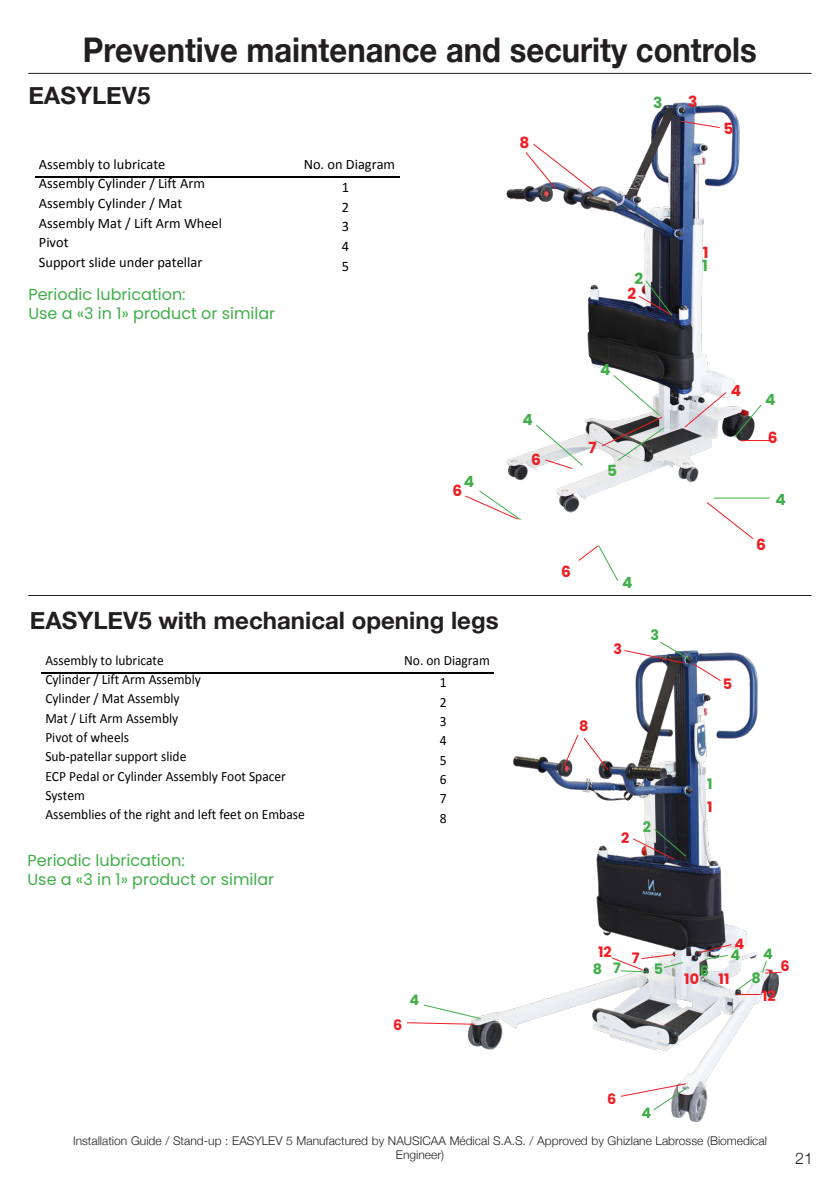
<style>
.page{position:relative;width:840px;height:1191px;background:#fff}
.page>*{position:absolute;margin:0;border:0;box-sizing:border-box;transform-origin:0 0}
.t1{font:700 34px "Helvetica Neue";color:#231f20;scale:.91 1}
.t2{font:700 24px "Helvetica Neue";color:#231f20}
.t3{font:16px "Poppins";color:#40ae49}
.t4{font:300 16px "Helvetica Neue";color:#231f20}
.t5{font:700 15.4px "Poppins";color:#ee1d23}
.t6{font:700 15.4px "Poppins";color:#40ae49}
.t7{font:14.4px/19.6px "Calibri";color:#000;text-align:center}
.t8{font:700 14.4px "Poppins";color:#ee1d23}
.t9{font:700 14.4px "Poppins";color:#40ae49}
.t10{font:14.2px/19.2px "Calibri";color:#000;text-align:center;scale:.95 1}
.Normal_e{font:300 12px/14.4px "Helvetica Neue";color:#231f20;text-align:center}
</style>
<div class="page">
<hr style="left:28px;top:73px;width:783px;height:1px;background:#231f20">
<hr style="left:28px;top:595px;width:783px;height:1px;background:#231f20">
<hr style="left:35px;top:176px;width:364px;height:1px;background:#000">
<hr style="left:42px;top:672px;width:451px;height:1px;background:#000">
<img style="left:506px;top:102px;width:265px;height:411px">
<svg style="left:465px;top:489px;width:56px;height:31px"></svg>
<svg style="left:578px;top:545px;width:40px;height:36px"></svg>
<hr style="left:739px;top:440px;width:30px;height:1px;background:#ee1d23">
<svg style="left:683px;top:391px;width:79px;height:47px"></svg>
<svg style="left:534px;top:424px;width:49px;height:46px"></svg>
<svg style="left:637px;top:279px;width:36px;height:38px"></svg>
<svg style="left:524px;top:143px;width:70px;height:49px"></svg>
<svg style="left:679px;top:120px;width:41px;height:9px"></svg>
<hr style="left:713px;top:497px;width:56px;height:1px;background:#40ae49">
<svg style="left:705px;top:501px;width:49px;height:38px"></svg>
<svg style="left:600px;top:374px;width:65px;height:88px"></svg>
<img style="left:455px;top:652px;width:322px;height:471px">
<svg style="left:562px;top:734px;width:47px;height:37px"></svg>
<img style="left:623px;top:641px;width:98px;height:41px">
<svg style="left:619px;top:1082px;width:68px;height:29px"></svg>
<svg style="left:407px;top:1004px;width:74px;height:21px"></svg>
<svg style="left:697px;top:943px;width:85px;height:52px"></svg>
<svg style="left:610px;top:953px;width:73px;height:19px"></svg>
<svg style="left:631px;top:828px;width:55px;height:32px"></svg>
<p class="t1" style="left:83px;top:28px;width:741px">Preventive maintenance and security controls</p>
<p class="t2" style="left:28px;top:81px;width:123px">EASYLEV5</p>
<p class="t7" style="left:39px;top:154px;width:128px">Assembly to lubricate</p>
<p class="t7" style="left:303px;top:153px;width:93px;line-height:22.6px">No. on Diagram<br>1</p>
<p class="t7" style="left:341px;top:196px;width:9px;text-align:justify">2<br>3<br>4</p>
<p class="t7" style="left:39px;top:173px;width:185px;text-align:left">Assembly Cylinder / Lift Arm<br>Assembly Cylinder / Mat<br>Assembly Mat / Lift Arm Wheel<br>Pivot<br>Support slide under patellar</p>
<p class="t7" style="left:341px;top:255px;width:9px">5</p>
<p class="t3" style="left:28px;top:285px;width:159px">Periodic lubrication:</p>
<p class="t3" style="left:28px;top:304px;width:248px">Use a «3 in 1» product or similar</p>
<p class="t6" style="left:463px;top:472px;width:12px">4</p>
<p class="t5" style="left:452px;top:481px;width:11px">6</p>
<p class="t2" style="left:30px;top:605px;width:470px">EASYLEV5 with mechanical opening legs</p>
<p class="t10" style="left:45px;top:650px;width:126px">Assembly to lubricate</p>
<p class="t10" style="left:404px;top:649px;width:92px;line-height:22.2px">No. on Diagram<br>1</p>
<p class="t10" style="left:439px;top:692px;width:9px;text-align:justify">2<br>3<br>4<br>5<br>6<br>7</p>
<p class="t10" style="left:45px;top:669px;width:274px;text-align:left">Cylinder / Lift Arm Assembly<br>Cylinder / Mat Assembly<br>Mat / Lift Arm Assembly<br>Pivot of wheels<br>Sub-patellar support slide<br>ECP Pedal or Cylinder Assembly Foot Spacer<br>System<br>Assemblies of the right and left feet on Embase</p>
<p class="t10" style="left:439px;top:808px;width:9px">8</p>
<p class="t3" style="left:27px;top:851px;width:159px">Periodic lubrication:</p>
<p class="t3" style="left:27px;top:870px;width:248px">Use a «3 in 1» product or similar</p>
<p class="t8" style="left:393px;top:1016px;width:11px">6</p>
<p class="t9" style="left:409px;top:992px;width:11px">4</p>
<p class="t5" style="left:519px;top:134px;width:11px">8</p>
<p class="t6" style="left:652px;top:93px;width:11px">3</p>
<p class="t5" style="left:688px;top:93px;width:11px">3</p>
<p class="t5" style="left:723px;top:120px;width:11px">5</p>
<p class="t6" style="left:522px;top:410px;width:12px">4</p>
<p class="t5" style="left:531px;top:451px;width:11px">6</p>
<p class="t6" style="left:634px;top:269px;width:10px">2</p>
<p class="t5" style="left:627px;top:285px;width:10px">2</p>
<p class="t6" style="left:599px;top:361px;width:12px">4</p>
<p class="t5" style="left:588px;top:439px;width:10px">7</p>
<p class="t6" style="left:606px;top:461px;width:11px">5</p>
<p class="t5" style="left:560px;top:563px;width:11px">6</p>
<p class="t8" style="left:578px;top:717px;width:11px">8</p>
<p class="t6" style="left:621px;top:573px;width:12px">4</p>
<p class="t8" style="left:613px;top:641px;width:10px">3</p>
<p class="t9" style="left:650px;top:627px;width:10px">3</p>
<p class="t8" style="left:621px;top:830px;width:10px">2</p>
<p class="t9" style="left:642px;top:818px;width:10px">2</p>
<p class="t5" style="left:702px;top:243px;width:7px">1</p>
<p class="t6" style="left:701px;top:256px;width:7px">1</p>
<p class="t5" style="left:730px;top:382px;width:12px">4</p>
<p class="t6" style="left:764px;top:391px;width:12px">4</p>
<p class="t5" style="left:767px;top:429px;width:11px">6</p>
<p class="t6" style="left:774px;top:490px;width:12px">4</p>
<p class="t5" style="left:755px;top:535px;width:11px">6</p>
<p class="t8" style="left:722px;top:675px;width:11px">5</p>
<p class="t9" style="left:706px;top:776px;width:7px">1</p>
<p class="t8" style="left:706px;top:799px;width:7px">1</p>
<p class="t8" style="left:734px;top:936px;width:11px">4</p>
<p class="t8" style="left:597px;top:944px;width:15px">12</p>
<p class="t8" style="left:631px;top:950px;width:9px">7</p>
<p class="t9" style="left:730px;top:946px;width:11px">4</p>
<p class="t9" style="left:612px;top:959px;width:9px">7</p>
<p class="t9" style="left:699px;top:962px;width:11px">6</p>
<p class="t9" style="left:592px;top:960px;width:11px">8</p>
<p class="t9" style="left:653px;top:960px;width:11px">5</p>
<p class="t8" style="left:718px;top:970px;width:12px">11</p>
<p class="t8" style="left:683px;top:971px;width:16px">10</p>
<p class="t9" style="left:762px;top:945px;width:11px">4</p>
<p class="t9" style="left:751px;top:969px;width:11px">8</p>
<p class="t8" style="left:779px;top:957px;width:11px">6</p>
<p class="t8" style="left:761px;top:987px;width:15px">12</p>
<p class="t8" style="left:606px;top:1090px;width:11px">6</p>
<p class="t9" style="left:641px;top:1105px;width:11px">4</p>
<p class="Normal_e" style="left:73px;top:1132px;width:695px">Installation Guide / Stand-up : EASYLEV 5 Manufactured by NAUSICAA Médical S.A.S. / Approved by Ghizlane Labrosse (Biomedical<br>Engineer)</p>
<p class="t4" style="left:794px;top:1145px;width:19px">21</p>
</div>
